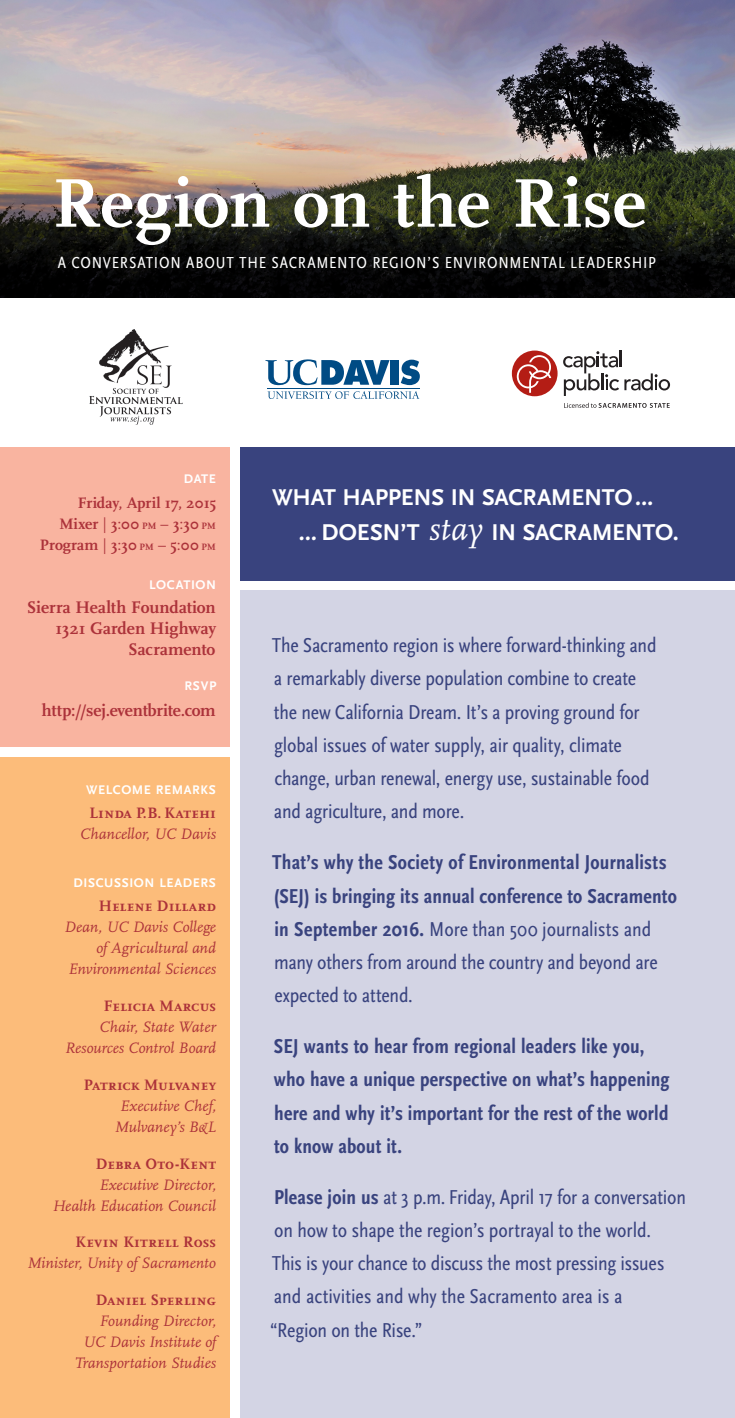
<style>
.page{position:relative;width:735px;height:1418px;background:#fff}
.page>*{position:absolute;margin:0;border:0;box-sizing:border-box;transform-origin:0 0}
.t1{font:700 71.75px "Scala";letter-spacing:.005em;color:#fff}
.t2{font:700 23.89px/35px "Scala Sans Caps";letter-spacing:-.01em;color:#fff}
.t3{font:21px/33.2px "Scala Sans Regular Con";letter-spacing:-.01em;color:#39437e}
.t4{font:21px/33.2px "Scala Sans Bold Con";letter-spacing:.01em;color:#39437e}
.t5{font:700 17.5px/21px "Scala";letter-spacing:-.01em;color:#ac323a;text-align:right}
.t6{font:16.62px "Scala Sans Regular Con";letter-spacing:.045em;color:#fff}
.t7{font:italic 15.75px/21px "Scala";color:#ac323a;text-align:right}
.t8{font:700 15.75px/21px "Scala";letter-spacing:-.005em;color:#ac323a;text-align:right}
.t9{font:700 13.12px "Scala Sans";letter-spacing:.045em;color:#fff}
.s1{font-weight:400}
.s2{font-family:"Scala Caps";font-size:9.62px}
.s3{font-family:"Scala Caps";font-weight:700;font-style:normal}
.s4{font-family:"Scala";font-weight:400;font-style:italic;font-size:34.12px}
.s5{font-family:"Scala Sans Regular Con"}
.s6{font-family:"Scala Sans Bold Con"}
</style>
<div class="page">
<img style="left:0;top:0;width:735px;height:104px">
<img style="left:0;top:104px;width:735px;height:194px">
<div style="left:0;top:757px;width:230px;height:661px;background:#fcbc7a"></div>
<div style="left:241px;top:447px;width:494px;height:134px;background:#39437e"></div>
<div style="left:241px;top:591px;width:494px;height:827px;background:#d3d4e4"></div>
<div style="left:0;top:447px;width:230px;height:300px;background:#f9b4a0"></div>
<img style="left:89px;top:329px;width:94px;height:96px">
<svg style="left:401px;top:360px;width:19px;height:25px"></svg>
<div style="left:390px;top:360px;width:9px;height:25px;background:#004b84"></div>
<svg style="left:265px;top:359px;width:125px;height:26px"></svg>
<hr style="left:267px;top:388px;width:152px;height:1px;background:#004b84">
<svg style="left:268px;top:391px;width:151px;height:8px"></svg>
<div style="left:512px;top:350px;width:46px;height:46px;background:#b41d15;border-radius:50%"></div>
<svg style="left:517px;top:355px;width:34px;height:38px"></svg>
<svg style="left:563px;top:350px;width:107px;height:46px"></svg>
<svg style="left:564px;top:403px;width:106px;height:5px"></svg>
<p class="t1" style="left:53px;top:163px;width:595px">Region on the Rise</p>
<p class="t6" style="left:58px;top:253px;width:599px">A CONVERSATION ABOUT THE SACRAMENTO REGION’S ENVIRONMENTAL LEADERSHIP</p>
<p class="t9" style="left:184px;top:472px;width:34px">DATE</p>
<p class="t8" style="left:40px;top:492px;width:178px">Friday, April 17, 2015<br>Mixer <span class="s1">|</span> 3<span class="s1">:</span>00 <span class="s2">PM</span> <span class="s1">–</span> 3<span class="s1">:</span>30 <span class="s2">PM<br></span>Program <span class="s1">|</span> 3<span class="s1">:</span>30 <span class="s2">PM</span> <span class="s1">–</span> 5<span class="s1">:</span>00 <span class="s2">PM</span></p>
<p class="t9" style="left:149px;top:577px;width:69px">LOCATION</p>
<p class="t5" style="left:27px;top:597px;width:191px">Sierra Health Foundation<br>1321 Garden Highway<br>Sacramento</p>
<p class="t9" style="left:184px;top:679px;width:33px">RSVP</p>
<p class="t5" style="left:42px;top:700px;width:175px">http://sej.eventbrite.com</p>
<p class="t9" style="left:86px;top:782px;width:131px">WELCOME REMARKS</p>
<p class="t7" style="left:80px;top:803px;width:138px"><span class="s3">Linda P.B. Katehi<br></span>Chancellor, UC Davis</p>
<p class="t9" style="left:74px;top:875px;width:144px">DISCUSSION LEADERS</p>
<p class="t7" style="left:64px;top:896px;width:153px"><span class="s3">Helene Dillard<br></span>Dean, UC Davis College of Agricultural and<br>Environmental Sciences</p>
<p class="t7" style="left:65px;top:996px;width:153px"><span class="s3">Felicia Marcus<br></span>Chair, State Water<br>Resources Control Board</p>
<p class="t7" style="left:84px;top:1074px;width:134px"><span class="s3">Patrick Mulvaney<br></span>Executive Chef,<br>Mulvaney’s B&amp;L</p>
<p class="t7" style="left:52px;top:1153px;width:165px"><span class="s3">Debra Oto-Kent<br></span>Executive Director,<br>Health Education Council</p>
<p class="t7" style="left:27px;top:1232px;width:190px"><span class="s3">Kevin Kitrell Ross<br></span>Minister, Unity of Sacramento</p>
<p class="t7" style="left:74px;top:1290px;width:143px"><span class="s3">Daniel Sperling<br></span>Founding Director,<br>UC Davis Institute of<br>Transportation Studies</p>
<p class="t2" style="left:299px;top:480px;width:382px;text-indent:-27px">WHAT HAPPENS IN SACRAMENTO…<br>… DOESN’T <span class="s4">stay</span> IN SACRAMENTO.</p>
<p class="t3" style="left:272px;top:629px;width:386px">The Sacramento region is where forward-thinking and a remarkably diverse population combine to create the new California Dream. It’s a proving ground for global issues of water supply, air quality, climate change, urban renewal, energy use, sustainable food and agriculture, and more.</p>
<p class="t4" style="left:272px;top:846px;width:406px">That’s why the Society of Environmental Journalists (SEJ) is bringing its annual conference to Sacramento in September 2016. <span class="s5">More than 500 journalists and many others from around the country and beyond are expected to attend.</span></p>
<p class="t4" style="left:274px;top:1030px;width:397px">SEJ wants to hear from regional leaders like you, who have a unique perspective on what’s happening here and why it’s important for the rest of the world to know about it.</p>
<p class="t3" style="left:270px;top:1180px;width:418px"><span class="s6">Please join us</span> at 3 p.m. Friday, April 17 for a conversation on how to shape the region’s portrayal to the world.<br>This is your chance to discuss the most pressing issues and activities and why the Sacramento area is a<br>“Region on the Rise.”</p>
</div>
